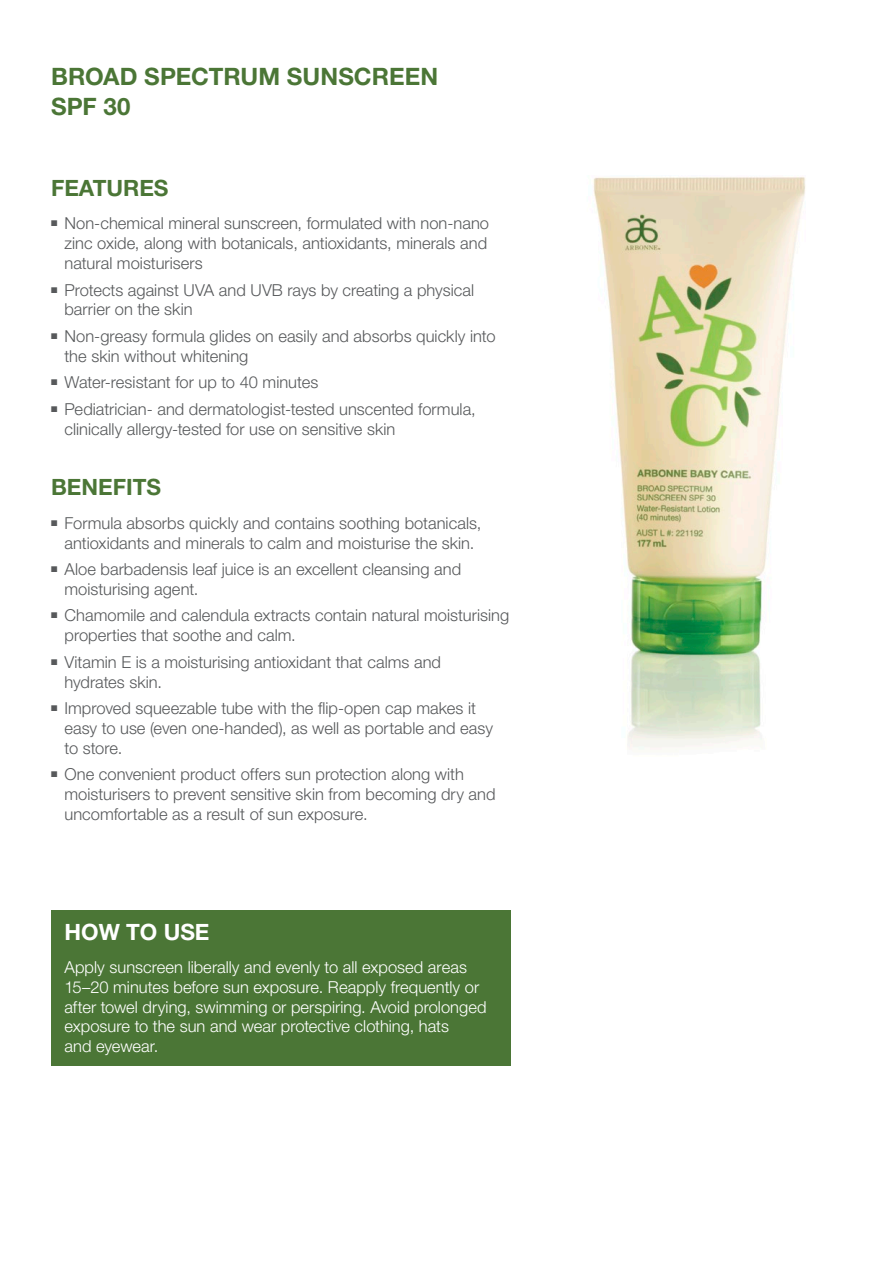
<style>
.page{position:relative;width:893px;height:1263px;background:#fff}
.page>*{position:absolute;margin:0;border:0;box-sizing:border-box;transform-origin:0 0}
.t1{font:700 24px/30px "Helvetica Neue LT Pro";color:#4b7636}
.t2{font:700 22.5px "Helvetica Neue LT Pro";color:#4b7636}
.t3{font:700 22.5px "Helvetica Neue LT Pro";color:#fff}
.t4{font:300 16.5px/19.8px "Helvetica Neue LT Pro";color:#57595b}
.t5{font:300 16.5px/19.8px "Helvetica Neue LT Pro";color:#fff}
</style>
<div class="page">
<img style="left:593px;top:177px;width:213px;height:572px">
<div style="left:51px;top:910px;width:459px;height:155px;background:#4b7636"></div>
<h1 class="t1" style="left:51px;top:61px;width:389px">BROAD SPECTRUM SUNSCREEN<br>SPF 30</h1>
<h2 class="t2" style="left:51px;top:174px;width:119px">FEATURES</h2>
<p class="t4" style="left:65px;top:213px;width:426px;text-align:justify;text-indent:-13px">■ Non-chemical mineral sunscreen, formulated with non-nano zinc oxide, along with botanicals, antioxidants, minerals and natural moisturisers</p>
<p class="t4" style="left:65px;top:280px;width:411px;text-indent:-13px">■ Protects against UVA and UVB rays by creating a physical barrier on the skin</p>
<p class="t4" style="left:65px;top:326px;width:433px;text-indent:-13px">■ Non-greasy formula glides on easily and absorbs quickly into the skin without whitening</p>
<p class="t4" style="left:51px;top:372px;width:269px">■ Water-resistant for up to 40 minutes</p>
<p class="t4" style="left:65px;top:399px;width:413px;text-indent:-13px">■ Pediatrician- and dermatologist-tested unscented formula, clinically allergy-tested for use on sensitive skin</p>
<h2 class="t2" style="left:51px;top:473px;width:112px">BENEFITS</h2>
<p class="t4" style="left:51px;top:513px;width:432px;text-align:center">■ Formula absorbs quickly and contains soothing botanicals, antioxidants and minerals to calm and moisturise the skin.</p>
<p class="t4" style="left:65px;top:559px;width:398px;text-indent:-13px">■ Aloe barbadensis leaf juice is an excellent cleansing and moisturising agent.</p>
<p class="t4" style="left:65px;top:605px;width:446px;text-indent:-13px">■ Chamomile and calendula extracts contain natural moisturising properties that soothe and calm.</p>
<p class="t4" style="left:65px;top:652px;width:378px;text-indent:-13px">■ Vitamin E is a moisturising antioxidant that calms and hydrates skin.</p>
<p class="t4" style="left:65px;top:698px;width:430px;text-indent:-13px">■ Improved squeezable tube with the flip-open cap makes it easy to use (even one-handed), as well as portable and easy to store.</p>
<p class="t4" style="left:65px;top:764px;width:433px;text-indent:-13px">■ One convenient product offers sun protection along with moisturisers to prevent sensitive skin from becoming dry and uncomfortable as a result of sun exposure.</p>
<h2 class="t3" style="left:65px;top:917px;width:147px">HOW TO USE</h2>
<p class="t5" style="left:65px;top:957px;width:423px">Apply sunscreen liberally and evenly to all exposed areas 15–20 minutes before sun exposure. Reapply frequently or after towel drying, swimming or perspiring. Avoid prolonged exposure to the sun and wear protective clothing, hats<br>and eyewear.</p>
</div>
